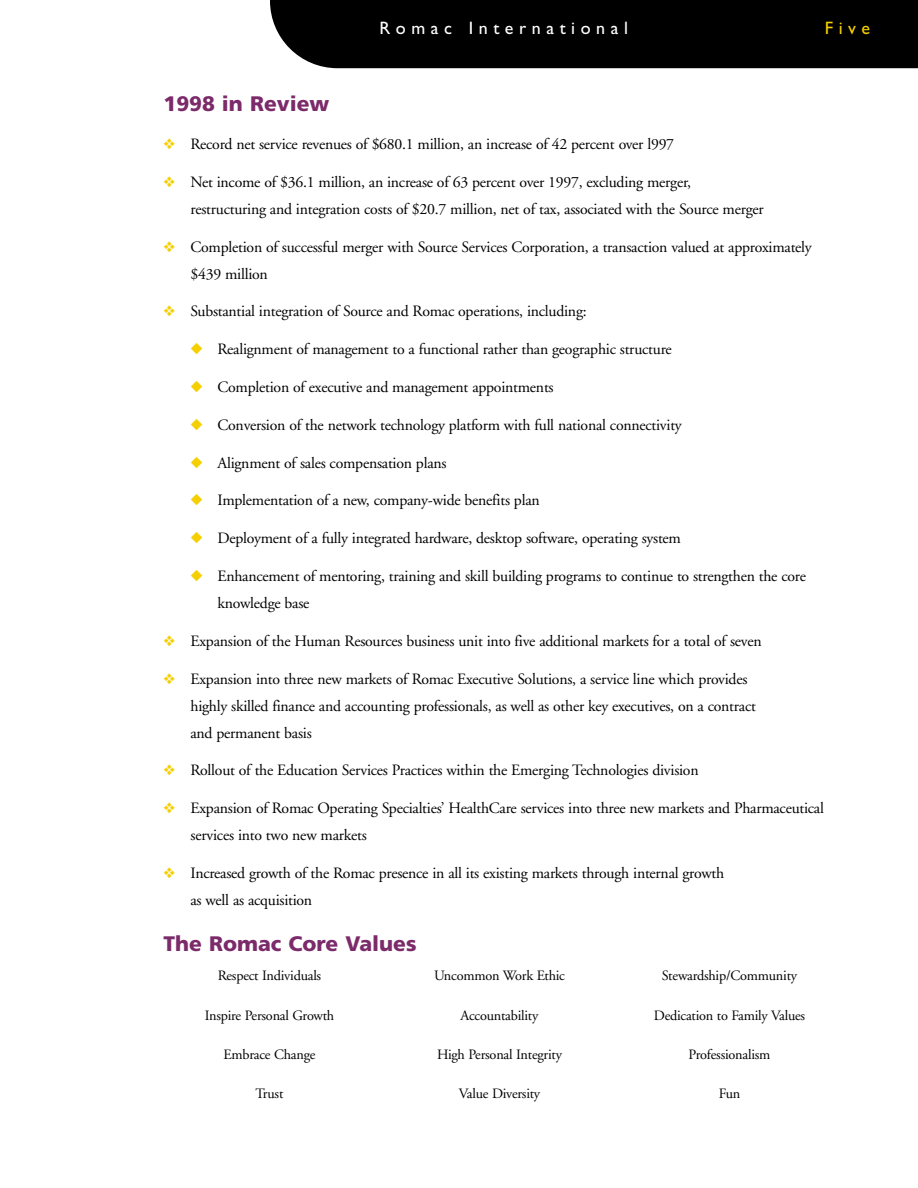
<style>
.page{position:relative;width:918px;height:1188px;background:#fff}
.page>*{position:absolute;margin:0;border:0;box-sizing:border-box;transform-origin:0 0}
.t1{font:900 21px "Frutiger";color:#7b2a6a}
.t2{font:18px "Gill Sans";letter-spacing:.31em;color:#fff}
.t3{font:18px "Gill Sans";color:#f5cf00}
.t4{font:15.75px/27px "Adobe Garamond";letter-spacing:-.015em;color:#000}
.t5{font:14.25px "Adobe Garamond";letter-spacing:-.015em;color:#000}
.s1{color:#f5cf00}
</style>
<div class="page">
<div style="left:270px;top:0;width:648px;height:68px;background:#000"></div>
<p class="t2" style="left:380px;top:22px;width:250px">Romac International</p>
<p class="t3" style="left:825px;top:22px;width:47px">Five</p>
<h1 class="t1" style="left:164px;top:96px;width:167px">1998 in Review</h1>
<p class="t4" style="left:164px;top:132px;width:512px"><span class="s1">❖</span> Record net service revenues of $680.1 million, an increase of 42 percent over l997</p>
<p class="t4" style="left:190px;top:170px;width:575px;text-indent:-27px"><span class="s1">❖</span> Net income of $36.1 million, an increase of 63 percent over 1997, excluding merger, restructuring and integration costs of $20.7 million, net of tax, associated with the Source merger</p>
<p class="t4" style="left:190px;top:235px;width:623px;text-indent:-27px"><span class="s1">❖</span> Completion of successful merger with Source Services Corporation, a transaction valued at approximately $439 million</p>
<p class="t4" style="left:164px;top:299px;width:425px"><span class="s1">❖</span> Substantial integration of Source and Romac operations, including:</p>
<p class="t4" style="left:190px;top:337px;width:483px"><span class="s1">◆</span> Realignment of management to a functional rather than geographic structure</p>
<p class="t4" style="left:190px;top:375px;width:365px"><span class="s1">◆</span> Completion of executive and management appointments</p>
<p class="t4" style="left:190px;top:413px;width:493px"><span class="s1">◆</span> Conversion of the network technology platform with full national connectivity</p>
<p class="t4" style="left:190px;top:451px;width:258px"><span class="s1">◆</span> Alignment of sales compensation plans</p>
<p class="t4" style="left:190px;top:488px;width:351px"><span class="s1">◆</span> Implementation of a new, company-wide benefits plan</p>
<p class="t4" style="left:190px;top:526px;width:492px"><span class="s1">◆</span> Deployment of a fully integrated hardware, desktop software, operating system</p>
<p class="t4" style="left:218px;top:564px;width:590px;text-indent:-27px"><span class="s1">◆</span> Enhancement of mentoring, training and skill building programs to continue to strengthen the core knowledge base</p>
<p class="t4" style="left:164px;top:629px;width:600px"><span class="s1">❖</span> Expansion of the Human Resources business unit into five additional markets for a total of seven</p>
<p class="t4" style="left:190px;top:667px;width:567px;text-indent:-27px"><span class="s1">❖</span> Expansion into three new markets of Romac Executive Solutions, a service line which provides highly skilled finance and accounting professionals, as well as other key executives, on a contract and permanent basis</p>
<p class="t4" style="left:164px;top:758px;width:537px"><span class="s1">❖</span> Rollout of the Education Services Practices within the Emerging Technologies division</p>
<p class="t4" style="left:190px;top:796px;width:635px;text-indent:-27px"><span class="s1">❖</span> Expansion of Romac Operating Specialties’ HealthCare services into three new markets and Pharmaceutical services into two new markets</p>
<p class="t4" style="left:190px;top:861px;width:535px;text-indent:-27px"><span class="s1">❖</span> Increased growth of the Romac presence in all its existing markets through internal growth as well as acquisition</p>
<h1 class="t1" style="left:164px;top:935px;width:255px">The Romac Core Values</h1>
<p class="t5" style="left:218px;top:970px;width:105px">Respect Individuals</p>
<p class="t5" style="left:205px;top:1009px;width:131px">Inspire Personal Growth</p>
<p class="t5" style="left:223px;top:1049px;width:94px">Embrace Change</p>
<p class="t5" style="left:256px;top:1088px;width:29px">Trust</p>
<p class="t5" style="left:434px;top:970px;width:132px">Uncommon Work Ethic</p>
<p class="t5" style="left:461px;top:1009px;width:79px">Accountability</p>
<p class="t5" style="left:437px;top:1049px;width:126px">High Personal Integrity</p>
<p class="t5" style="left:459px;top:1088px;width:83px">Value Diversity</p>
<p class="t5" style="left:662px;top:970px;width:137px">Stewardship/Community</p>
<p class="t5" style="left:654px;top:1009px;width:153px">Dedication to Family Values</p>
<p class="t5" style="left:689px;top:1049px;width:83px">Professionalism</p>
<p class="t5" style="left:719px;top:1088px;width:23px">Fun</p>
</div>
